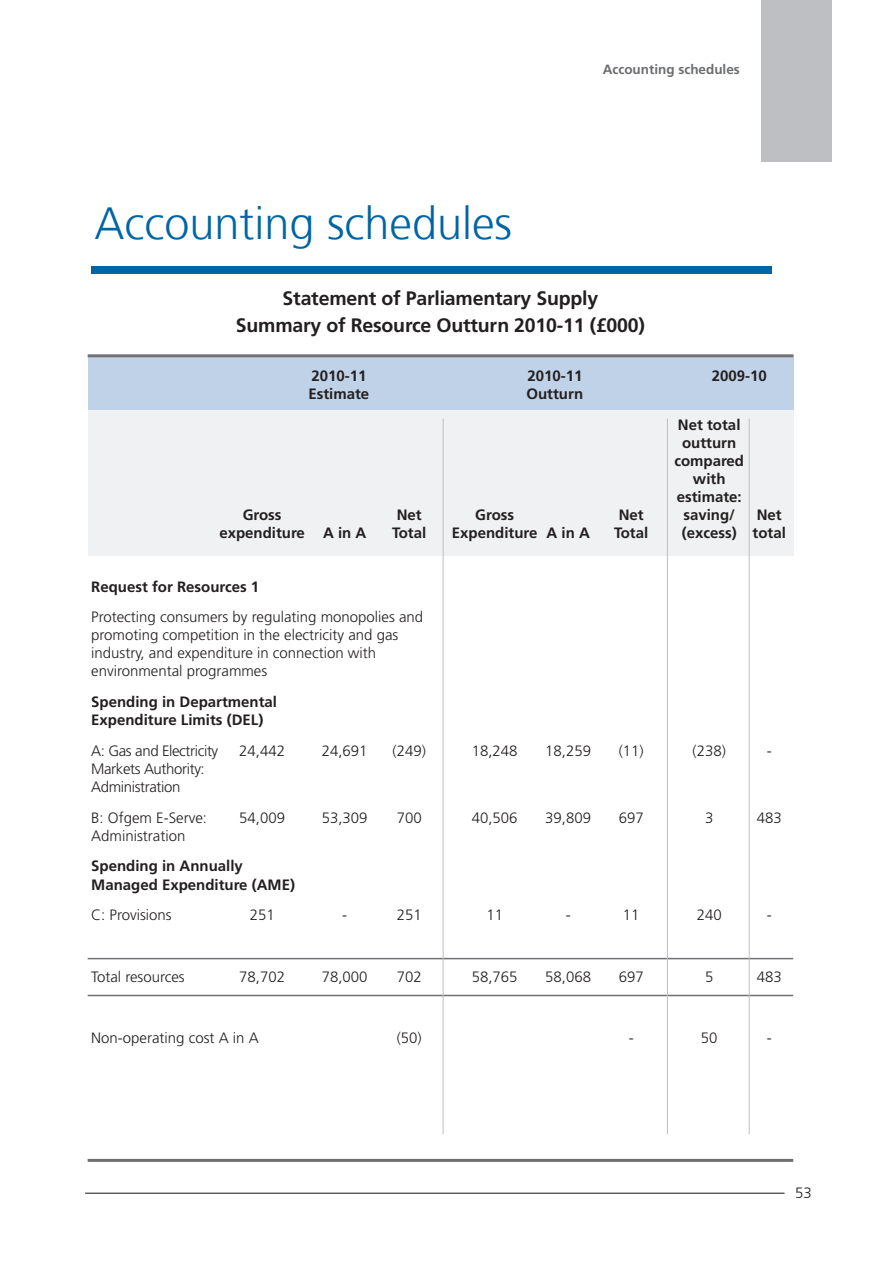
<style>
.page{position:relative;width:893px;height:1263px;background:#fff}
.page>*{position:absolute;margin:0;border:0;box-sizing:border-box;transform-origin:0 0}
.H3_Section_Intro_-_P{font:300 45px "Frutiger";color:#0065a4}
.t1{font:700 19.5px "Frutiger LT Std";letter-spacing:-.01em;color:#231f20}
.t2{font:300 15px/18px "Frutiger LT Std";color:#231f20}
.t3{font:700 15px/18px "Frutiger LT Std";color:#231f20}
.t4{font:300 15px/18px "Frutiger LT Std";letter-spacing:-.025em;color:#231f20}
.t5{font:700 13.5px "Frutiger LT Std";color:#6c6d70}
</style>
<div class="page">
<div style="left:761px;top:0;width:71px;height:162px;background:#bebfc2"></div>
<hr style="left:85px;top:1193px;width:699px;height:1px;background:#231f20">
<div style="left:91px;top:266px;width:681px;height:8px;background:#0065a4"></div>
<div style="left:88px;top:357px;width:705px;height:54px;background:#c0d2e8"></div>
<div style="left:88px;top:411px;width:705px;height:145px;background:#f0f1f2"></div>
<hr style="left:88px;top:354px;width:705px;height:3px;background:#717074">
<hr style="left:88px;top:958px;width:705px;height:1px;background:#717074">
<hr style="left:88px;top:995px;width:705px;height:1px;background:#717074">
<hr style="left:88px;top:1159px;width:705px;height:3px;background:#717074">
<hr style="left:443px;top:418px;width:1px;height:716px;background:#bebfc2">
<hr style="left:667px;top:418px;width:1px;height:716px;background:#bebfc2">
<hr style="left:749px;top:418px;width:1px;height:716px;background:#bebfc2">
<h3 class="H3_Section_Intro_-_P" style="left:94px;top:198px;width:419px">Accounting schedules</h3>
<p class="t5" style="left:603px;top:61px;width:139px">Accounting schedules</p>
<p class="t1" style="left:283px;top:287px;width:317px">Statement of Parliamentary Supply</p>
<p class="t1" style="left:236px;top:314px;width:411px">Summary of Resource Outturn 2010-11 (£000)</p>
<p class="t3" style="left:311px;top:367px;width:57px">2010-11</p>
<p class="t3" style="left:527px;top:367px;width:57px">2010-11</p>
<p class="t3" style="left:712px;top:367px;width:57px">2009-10</p>
<p class="t3" style="left:308px;top:385px;width:62px">Estimate</p>
<p class="t3" style="left:526px;top:385px;width:58px">Outturn</p>
<p class="t3" style="left:674px;top:415px;width:71px;text-align:center">Net total outturn compared with estimate:</p>
<p class="t3" style="left:243px;top:505px;width:40px">Gross</p>
<p class="t3" style="left:397px;top:505px;width:27px">Net</p>
<p class="t3" style="left:475px;top:505px;width:40px">Gross</p>
<p class="t3" style="left:619px;top:505px;width:27px">Net</p>
<p class="t3" style="left:683px;top:505px;width:53px">saving/</p>
<p class="t3" style="left:757px;top:505px;width:27px">Net</p>
<p class="t3" style="left:219px;top:523px;width:148px">expenditure A in A</p>
<p class="t3" style="left:392px;top:523px;width:36px">Total</p>
<p class="t3" style="left:452px;top:523px;width:139px">Expenditure A in A</p>
<p class="t3" style="left:614px;top:523px;width:36px">Total</p>
<p class="t3" style="left:682px;top:523px;width:106px">(excess) total</p>
<p class="t3" style="left:91px;top:577px;width:170px">Request for Resources 1</p>
<p class="t2" style="left:91px;top:608px;width:334px">Protecting consumers by regulating monopolies and promoting competition in the electricity and gas industry, and expenditure in connection with environmental programmes</p>
<p class="t3" style="left:91px;top:693px;width:187px">Spending in Departmental<br>Expenditure Limits (DEL)</p>
<p class="t4" style="left:91px;top:742px;width:129px">A: Gas and Electricity</p>
<p class="t2" style="left:239px;top:742px;width:47px">24,442</p>
<p class="t2" style="left:322px;top:742px;width:47px">24,691</p>
<p class="t2" style="left:392px;top:742px;width:35px">(249)</p>
<p class="t2" style="left:472px;top:742px;width:47px">18,248</p>
<p class="t2" style="left:545px;top:742px;width:47px">18,259</p>
<p class="t2" style="left:619px;top:742px;width:27px">(11)</p>
<p class="t2" style="left:692px;top:742px;width:35px">(238)</p>
<p class="t2" style="left:767px;top:742px;width:6px">-</p>
<p class="t4" style="left:91px;top:760px;width:115px">Markets Authority:<br>Administration</p>
<p class="t2" style="left:91px;top:809px;width:117px">B: Ofgem E-Serve:</p>
<p class="t2" style="left:239px;top:809px;width:47px">54,009</p>
<p class="t2" style="left:322px;top:809px;width:47px">53,309</p>
<p class="t2" style="left:397px;top:809px;width:27px">700</p>
<p class="t2" style="left:472px;top:809px;width:47px">40,506</p>
<p class="t2" style="left:545px;top:809px;width:47px">39,809</p>
<p class="t2" style="left:619px;top:809px;width:27px">697</p>
<p class="t2" style="left:705px;top:809px;width:10px">3</p>
<p class="t2" style="left:757px;top:809px;width:27px">483</p>
<p class="t2" style="left:91px;top:827px;width:96px">Administration</p>
<p class="t3" style="left:91px;top:857px;width:205px">Spending in Annually<br>Managed Expenditure (AME)</p>
<p class="t2" style="left:91px;top:906px;width:82px">C: Provisions</p>
<p class="t2" style="left:250px;top:906px;width:27px">251</p>
<p class="t2" style="left:342px;top:906px;width:6px">-</p>
<p class="t2" style="left:397px;top:906px;width:27px">251</p>
<p class="t2" style="left:486px;top:906px;width:18px">11</p>
<p class="t2" style="left:566px;top:906px;width:6px">-</p>
<p class="t2" style="left:623px;top:906px;width:18px">11</p>
<p class="t2" style="left:697px;top:906px;width:27px">240</p>
<p class="t2" style="left:767px;top:906px;width:6px">-</p>
<p class="t2" style="left:91px;top:968px;width:95px">Total resources</p>
<p class="t2" style="left:239px;top:968px;width:47px">78,702</p>
<p class="t2" style="left:322px;top:968px;width:47px">78,000</p>
<p class="t2" style="left:397px;top:968px;width:27px">702</p>
<p class="t2" style="left:472px;top:968px;width:47px">58,765</p>
<p class="t2" style="left:545px;top:968px;width:47px">58,068</p>
<p class="t2" style="left:619px;top:968px;width:27px">697</p>
<p class="t2" style="left:705px;top:968px;width:10px">5</p>
<p class="t2" style="left:757px;top:968px;width:27px">483</p>
<p class="t2" style="left:91px;top:1029px;width:169px">Non-operating cost A in A</p>
<p class="t2" style="left:397px;top:1029px;width:27px">(50)</p>
<p class="t2" style="left:629px;top:1029px;width:6px">-</p>
<p class="t2" style="left:701px;top:1029px;width:18px">50</p>
<p class="t2" style="left:767px;top:1029px;width:6px">-</p>
<p class="t2" style="left:795px;top:1184px;width:18px">53</p>
</div>
